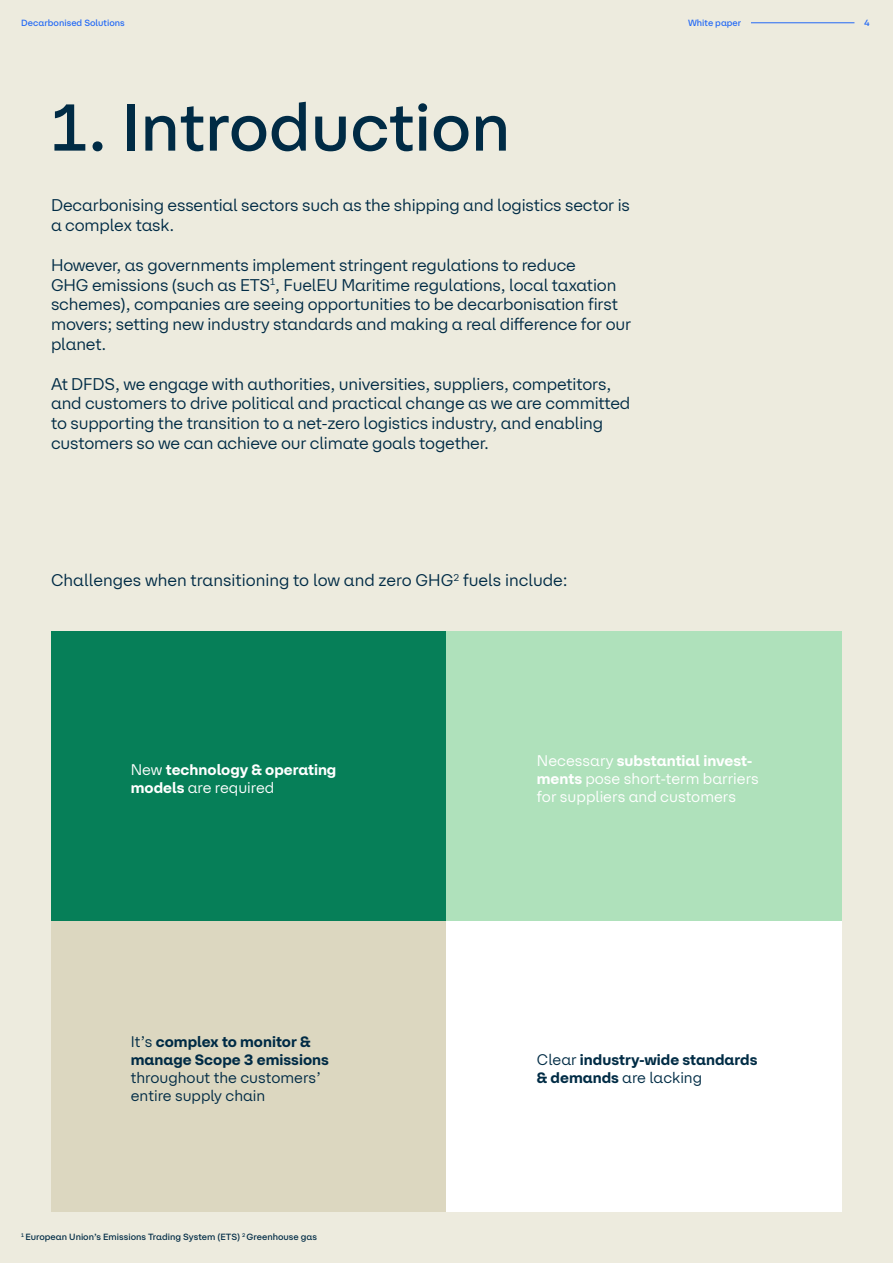
<style>
.page{position:relative;width:893px;height:1263px;background:#edebde}
.page>*{position:absolute;margin:0;border:0;box-sizing:border-box;transform-origin:0 0}
.t1{font:500 66px "DFDS Sans";color:#002b45}
.t2{font:16.5px/19.8px "DFDS Sans Offc";letter-spacing:-.01em;color:#002b45}
.t3{font:15px/18px "DFDS Sans Offc";color:#002b45}
.t4{font:15px/18px "DFDS Sans Offc";color:#fff}
.t5{font:700 15px/18px "DFDS Sans Offc";color:#002c45}
.t6{font:700 15px/18px "DFDS Sans Offc";color:#fff}
.t7{font:500 9px "DFDS Sans";color:#002b45}
.t8{font:500 9px "DFDS Sans";color:#2369f5}
.s1{font-weight:400}
.s2{font-weight:700}
</style>
<div class="page">
<div style="left:51px;top:631px;width:395px;height:291px;background:#067f58"></div>
<div style="left:51px;top:922px;width:395px;height:290px;background:#dcd7c0"></div>
<div style="left:446px;top:631px;width:396px;height:291px;background:#afe1bb"></div>
<div style="left:446px;top:922px;width:396px;height:290px;background:#fff"></div>
<hr style="left:751px;top:23px;width:103px;height:1px;background:#2369f5">
<p class="t8" style="left:21px;top:17px;width:105px">Decarbonised Solutions</p>
<p class="t8" style="left:688px;top:17px;width:55px">White paper</p>
<p class="t8" style="left:864px;top:17px;width:7px">4</p>
<p class="t1" style="left:51px;top:88px;width:461px">1. Introduction</p>
<p class="t2" style="left:51px;top:195px;width:580px">Decarbonising essential sectors such as the shipping and logistics sector is a complex task.</p>
<p class="t2" style="left:51px;top:255px;width:582px">However, as governments implement stringent regulations to reduce<br>GHG emissions (such as ETS<sup>1</sup>, FuelEU Maritime regulations, local taxation schemes), companies are seeing opportunities to be decarbonisation first movers; setting new industry standards and making a real difference for our planet.</p>
<p class="t2" style="left:51px;top:373px;width:581px">At DFDS, we engage with authorities, universities, suppliers, competitors, and customers to drive political and practical change as we are committed to supporting the transition to a net-zero logistics industry, and enabling customers so we can achieve our climate goals together.</p>
<p class="t2" style="left:51px;top:570px;width:518px">Challenges when transitioning to low and zero GHG<sup>2</sup> fuels include:</p>
<p class="t6" style="left:131px;top:760px;width:207px"><span class="s1">New</span> technology &amp; operating models <span class="s1">are required</span></p>
<p class="t3" style="left:131px;top:1032px;width:200px">It’s <span class="s2">complex to monitor &amp; manage Scope 3 emissions </span>throughout the customers’ entire supply chain</p>
<p class="t7" style="left:21px;top:1232px;width:297px"><sup>1</sup> European Union’s Emissions Trading System (ETS) <sup>2</sup> Greenhouse gas</p>
<p class="t4" style="left:537px;top:751px;width:224px">Necessary <span class="s2">substantial invest&shy;ments</span> pose short-term barriers for suppliers and customers</p>
<p class="t5" style="left:537px;top:1050px;width:222px"><span class="s1">Clear</span> industry-wide standards &amp; demands <span class="s1">are lacking</span></p>
</div>
